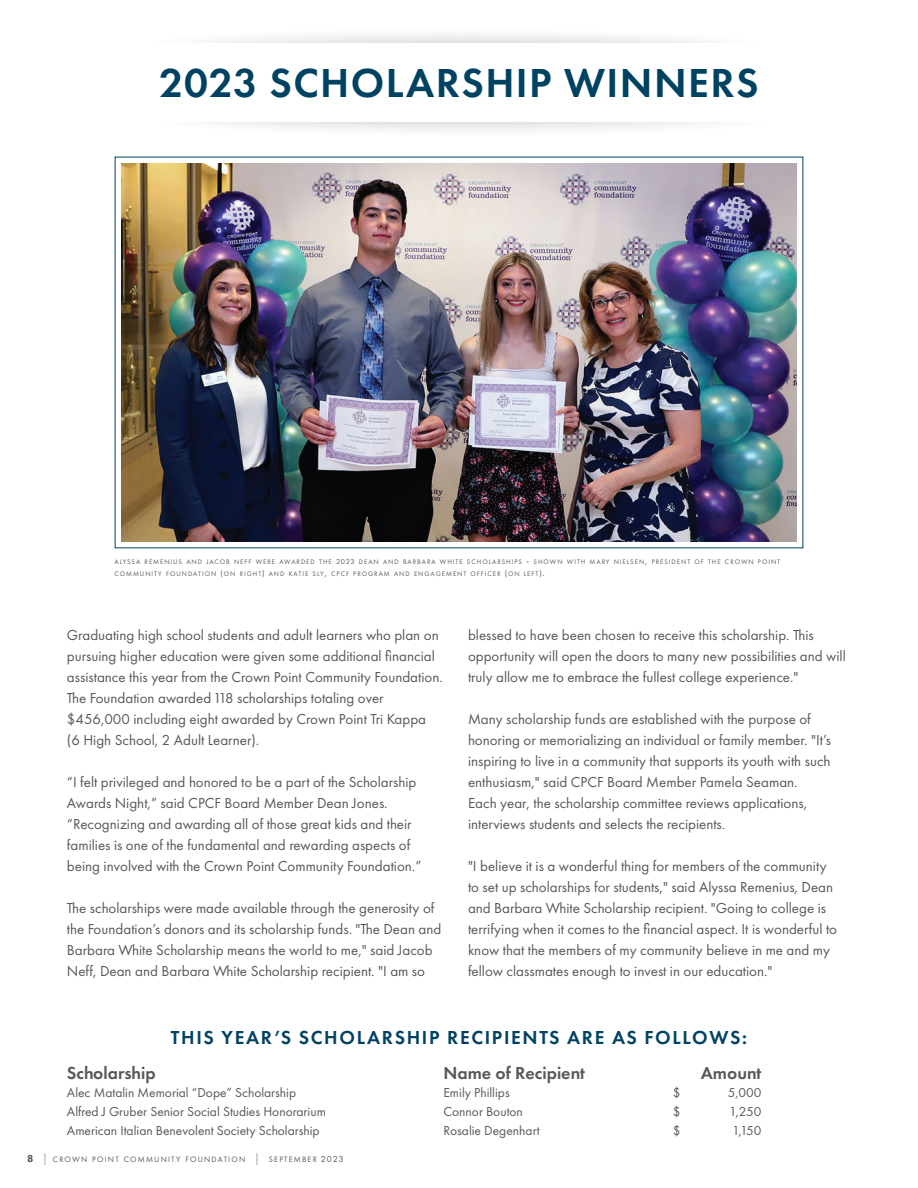
<style>
.page{position:relative;width:918px;height:1188px;background:#fff}
.page>*{position:absolute;margin:0;border:0;box-sizing:border-box;transform-origin:0 0}
.t1{font:600 42px "Futura PT";letter-spacing:.035em;color:#004262}
.t2{font:600 19.5px "Futura PT";letter-spacing:.085em;color:#004262}
.t3{font:600 18px "Futura PT";color:#57585a}
.Body_copy{font:15px/21px "Futura PT";color:#57585a}
.t4{font:13.5px "Futura PT";color:#57585a}
.t5{font:8.1px "Futura PT";letter-spacing:.145em;color:#57585a}
.t6{font:6.9px/12px "Futura PT";letter-spacing:.145em;color:#57585a}
.s1{font-size:7.5px}
.s2{font-size:9.75px}
.s3{font-size:8.25px}
.s4{font-weight:800;font-size:10.5px}
.s5{font-weight:300;font-size:11.7px}
.s6{font-size:9px}
</style>
<div class="page">
<svg style="left:208px;top:34px;width:505px;height:9px"></svg>
<svg style="left:205px;top:122px;width:505px;height:9px"></svg>
<img style="left:122px;top:163px;width:674px;height:378px">
<p class="t1" style="left:159px;top:56px;width:601px">2023 SCHOLARSHIP WINNERS</p>
<p class="t6" style="left:114px;top:556px;width:667px">ALYSSA REMENIUS AND JACOB NEFF WERE AWARDED THE <span class="s1">2023</span> DEAN AND BARBARA WHITE SCHOLARSHIPS <span class="s2">-</span> SHOWN WITH MARY NIELSEN<span class="s2">,</span> PRESIDENT OF THE CROWN POINT<br>COMMUNITY FOUNDATION <span class="s3">(</span>ON RIGHT<span class="s3">)</span> AND KATIE SLY<span class="s2">,</span> CPCF PROGRAM AND ENGAGEMENT OFFICER <span class="s3">(</span>ON LEFT<span class="s3">)</span><span class="s2">.</span></p>
<p class="Body_copy" style="left:67px;top:624px;width:373px">Graduating high school students and adult learners who plan on</p>
<p class="Body_copy" style="left:67px;top:645px;width:369px">pursuing higher education were given some additional financial</p>
<p class="Body_copy" style="left:67px;top:666px;width:377px">assistance this year from the Crown Point Community Foundation.</p>
<p class="Body_copy" style="left:67px;top:687px;width:318px">The Foundation awarded 118 scholarships totaling over</p>
<p class="Body_copy" style="left:67px;top:708px;width:361px">$456,000 including eight awarded by Crown Point Tri Kappa</p>
<p class="Body_copy" style="left:67px;top:729px;width:194px">(6 High School, 2 Adult Learner).</p>
<p class="Body_copy" style="left:67px;top:771px;width:351px">“I felt privileged and honored to be a part of the Scholarship<br>Awards Night,” said CPCF Board Member Dean Jones.</p>
<p class="Body_copy" style="left:67px;top:813px;width:346px">“Recognizing and awarding all of those great kids and their</p>
<p class="Body_copy" style="left:67px;top:834px;width:345px">families is one of the fundamental and rewarding aspects of</p>
<p class="Body_copy" style="left:67px;top:855px;width:356px">being involved with the Crown Point Community Foundation.”</p>
<p class="Body_copy" style="left:67px;top:897px;width:369px">The scholarships were made available through the generosity of</p>
<p class="Body_copy" style="left:67px;top:918px;width:376px">the Foundation’s donors and its scholarship funds. "The Dean and</p>
<p class="Body_copy" style="left:67px;top:939px;width:367px">Barbara White Scholarship means the world to me," said Jacob<br>Neff, Dean and Barbara White Scholarship recipient. "I am so</p>
<p class="Body_copy" style="left:468px;top:624px;width:379px">blessed to have been chosen to receive this scholarship. This opportunity will open the doors to many new possibilities and will truly allow me to embrace the fullest college experience."</p>
<p class="Body_copy" style="left:468px;top:708px;width:365px">Many scholarship funds are established with the purpose of honoring or memorializing an individual or family member. "It’s inspiring to live in a community that supports its youth with such enthusiasm," said CPCF Board Member Pamela Seaman.</p>
<p class="Body_copy" style="left:468px;top:792px;width:341px">Each year, the scholarship committee reviews applications,</p>
<p class="Body_copy" style="left:468px;top:813px;width:259px">interviews students and selects the recipients.</p>
<p class="Body_copy" style="left:468px;top:855px;width:360px">"I believe it is a wonderful thing for members of the community</p>
<p class="Body_copy" style="left:468px;top:876px;width:367px">to set up scholarships for students," said Alyssa Remenius, Dean</p>
<p class="Body_copy" style="left:468px;top:897px;width:371px">and Barbara White Scholarship recipient. "Going to college is terrifying when it comes to the financial aspect. It is wonderful to know that the members of my community believe in me and my fellow classmates enough to invest in our education."</p>
<p class="t2" style="left:171px;top:1025px;width:578px">THIS YEAR’S SCHOLARSHIP RECIPIENTS ARE AS FOLLOWS:</p>
<p class="t3" style="left:67px;top:1061px;width:90px">Scholarship</p>
<p class="t3" style="left:443px;top:1061px;width:143px">Name of Recipient</p>
<p class="t3" style="left:701px;top:1061px;width:62px">Amount</p>
<p class="t4" style="left:67px;top:1085px;width:231px">Alec Matalin Memorial “Dope” Scholarship</p>
<p class="t4" style="left:443px;top:1085px;width:68px">Emily Phillips</p>
<p class="t4" style="left:673px;top:1085px;width:9px">$</p>
<p class="t4" style="left:728px;top:1085px;width:35px">5,000</p>
<p class="t4" style="left:67px;top:1104px;width:261px">Alfred J Gruber Senior Social Studies Honorarium</p>
<p class="t4" style="left:443px;top:1104px;width:81px">Connor Bouton</p>
<p class="t4" style="left:673px;top:1104px;width:9px">$</p>
<p class="t4" style="left:729px;top:1104px;width:34px">1,250</p>
<p class="t4" style="left:67px;top:1122px;width:254px">American Italian Benevolent Society Scholarship</p>
<p class="t4" style="left:443px;top:1122px;width:98px">Rosalie Degenhart</p>
<p class="t4" style="left:673px;top:1122px;width:9px">$</p>
<p class="t4" style="left:732px;top:1122px;width:31px">1,150</p>
<p class="t5" style="left:27px;top:1154px;width:318px"><span class="s4">8</span> <span class="s5">|</span> CROWN POINT COMMUNITY FOUNDATION <span class="s5">|</span> SEPTEMBER <span class="s6">2023</span></p>
</div>
